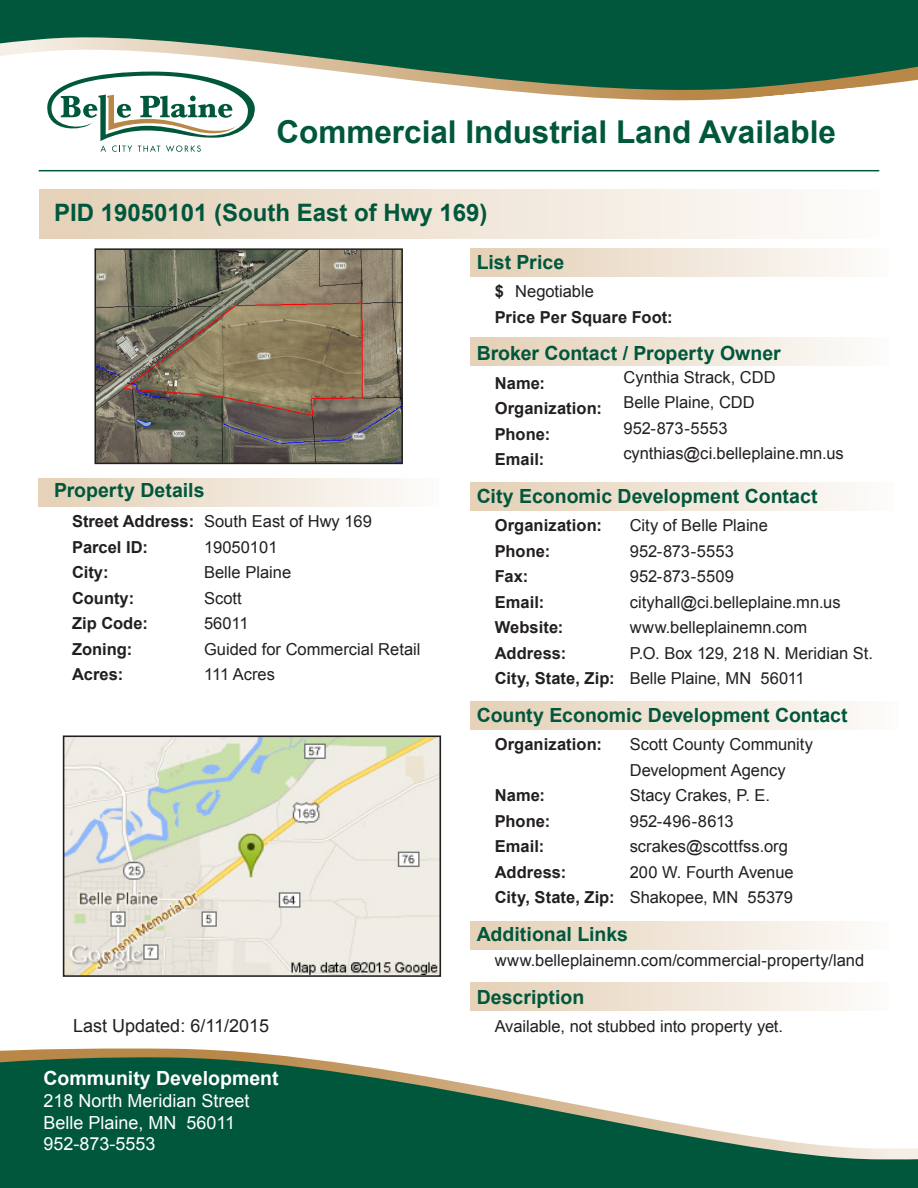
<style>
.page{position:relative;width:918px;height:1188px;background:#fff}
.page>*{position:absolute;margin:0;border:0;box-sizing:border-box;transform-origin:0 0}
.t1{font:700 31.5px "Arial";color:#00573c}
.t2{font:700 24px "Arial";color:#00573c}
.t3{font:700 19.5px "Arial";color:#00573c}
.t4{font:700 19.5px "Arial";color:#fff}
.t5{font:18px/21.6px "Arial";color:#fff}
.t6{font:18px "Arial";color:#231f20}
.t7{font:16.5px/25.5px "Arial";color:#231f20}
.t8{font:700 16.5px/25.5px "Arial";letter-spacing:.005em;color:#231f20}
.s1{font-weight:700}
</style>
<div class="page">
<svg style="left:39px;top:169px;width:840px;height:1px"></svg>
<svg style="left:0;top:0;width:918px;height:101px;fill:#00573c"></svg>
<svg style="left:0;top:1049px;width:284px;height:7px;background:#c49a65"></svg>
<svg style="left:0;top:1056px;width:918px;height:132px;fill:#00573c"></svg>
<svg style="left:47px;top:72px;width:208px;height:80px"></svg>
<hr style="left:39px;top:170px;width:840px;height:1px;background:#00573c">
<div style="left:39px;top:189px;width:840px;height:49px;background:linear-gradient(to right,#e4d0b6,#fdfcfa)"></div>
<div style="left:39px;top:479px;width:400px;height:28px;background:linear-gradient(to right,#e4d0b6,#fdfcfa)"></div>
<div style="left:470px;top:482px;width:424px;height:28px;background:linear-gradient(to right,#e4d0b6,#fdfcfa)"></div>
<div style="left:470px;top:702px;width:429px;height:28px;background:linear-gradient(to right,#e4d0b6,#fdfcfb)"></div>
<div style="left:470px;top:922px;width:419px;height:28px;background:linear-gradient(to right,#e4d0b6,#fdfcfb)"></div>
<div style="left:470px;top:982px;width:419px;height:28px;background:linear-gradient(to right,#e4d0b6,#fdfcfb)"></div>
<div style="left:470px;top:248px;width:419px;height:28px;background:linear-gradient(to right,#e4d0b6,#fdfcfb)"></div>
<div style="left:470px;top:338px;width:419px;height:28px;background:linear-gradient(to right,#e4d0b6,#fdfcfb)"></div>
<img style="left:97px;top:251px;width:303px;height:210px">
<div style="left:94px;top:248px;width:309px;height:216px;border:2px solid #231f20"></div>
<img style="left:66px;top:738px;width:372px;height:236px">
<div style="left:63px;top:735px;width:378px;height:242px;border:2px solid #231f20"></div>
<h1 class="t1" style="left:276px;top:111px;width:561px">Commercial Industrial Land Available</h1>
<h2 class="t2" style="left:54px;top:196px;width:435px">PID 19050101 (South East of Hwy 169)</h2>
<p class="t3" style="left:477px;top:249px;width:89px">List Price</p>
<p class="t8" style="left:495px;top:279px;width:179px">$<br>Price Per Square Foot:</p>
<p class="t3" style="left:477px;top:340px;width:306px">Broker Contact / Property Owner</p>
<p class="t8" style="left:495px;top:371px;width:109px">Name:<br>Organization:<br>Phone:<br>Email:</p>
<p class="t3" style="left:477px;top:483px;width:342px">City Economic Development Contact</p>
<p class="t8" style="left:495px;top:513px;width:109px">Organization:</p>
<p class="t7" style="left:630px;top:513px;width:140px">City of Belle Plaine</p>
<p class="t8" style="left:495px;top:539px;width:57px">Phone:</p>
<p class="t7" style="left:630px;top:538px;width:106px">952-873-5553</p>
<p class="t8" style="left:495px;top:564px;width:35px">Fax:</p>
<p class="t7" style="left:630px;top:564px;width:106px">952-873-5509</p>
<p class="t8" style="left:495px;top:590px;width:51px">Email:</p>
<p class="t7" style="left:630px;top:589px;width:212px">cityhall@ci.belleplaine.mn.us</p>
<p class="t8" style="left:495px;top:615px;width:70px">Website:</p>
<p class="t7" style="left:630px;top:615px;width:179px">www.belleplainemn.com</p>
<p class="t8" style="left:495px;top:641px;width:73px">Address:</p>
<p class="t7" style="left:515px;top:279px;width:80px">Negotiable</p>
<p class="t7" style="left:623px;top:365px;width:222px">Cynthia Strack, CDD<br>Belle Plaine, CDD<br>952-873-5553 cynthias@ci.belleplaine.mn.us</p>
<p class="t3" style="left:54px;top:477px;width:152px">Property Details</p>
<p class="t8" style="left:72px;top:509px;width:124px">Street Address:<br>Parcel ID:<br>City:<br>County:<br>Zip Code:<br>Zoning:<br>Acres:</p>
<p class="t7" style="left:204px;top:509px;width:218px">South East of Hwy 169<br>19050101<br>Belle Plaine<br>Scott<br>56011<br>Guided for Commercial Retail<br>111 Acres</p>
<p class="t7" style="left:495px;top:640px;width:380px;text-indent:135px">P.O. Box 129, 218 N. Meridian St.<br><span class="s1">City, State, Zip:</span> Belle Plaine, MN 56011</p>
<p class="t3" style="left:477px;top:702px;width:373px">County Economic Development Contact</p>
<p class="t8" style="left:495px;top:732px;width:109px">Organization:</p>
<p class="t7" style="left:630px;top:732px;width:185px">Scott County Community<br>Development Agency</p>
<p class="t8" style="left:495px;top:783px;width:52px">Name:</p>
<p class="t7" style="left:630px;top:783px;width:142px">Stacy Crakes, P. E.</p>
<p class="t8" style="left:495px;top:809px;width:57px">Phone:</p>
<p class="t7" style="left:630px;top:808px;width:105px">952-496-8613</p>
<p class="t8" style="left:495px;top:834px;width:51px">Email:</p>
<p class="t7" style="left:630px;top:834px;width:160px">scrakes@scottfss.org</p>
<p class="t8" style="left:495px;top:860px;width:73px">Address:</p>
<p class="t7" style="left:495px;top:859px;width:300px;text-align:right">200 W. Fourth Avenue<br><span class="s1">City, State, Zip:</span> Shakopee, MN 55379</p>
<p class="t3" style="left:477px;top:921px;width:153px">Additional Links</p>
<p class="t7" style="left:495px;top:948px;width:371px">www.belleplainemn.com/commercial-property/land</p>
<p class="t3" style="left:477px;top:984px;width:109px">Description</p>
<p class="t7" style="left:495px;top:1014px;width:290px">Available, not stubbed into property yet.</p>
<p class="t6" style="left:73px;top:1014px;width:197px">Last Updated: 6/11/2015</p>
<p class="t4" style="left:44px;top:1066px;width:237px">Community Development</p>
<p class="t5" style="left:44px;top:1090px;width:208px">218 North Meridian Street<br>Belle Plaine, MN 56011<br>952-873-5553</p>
</div>
